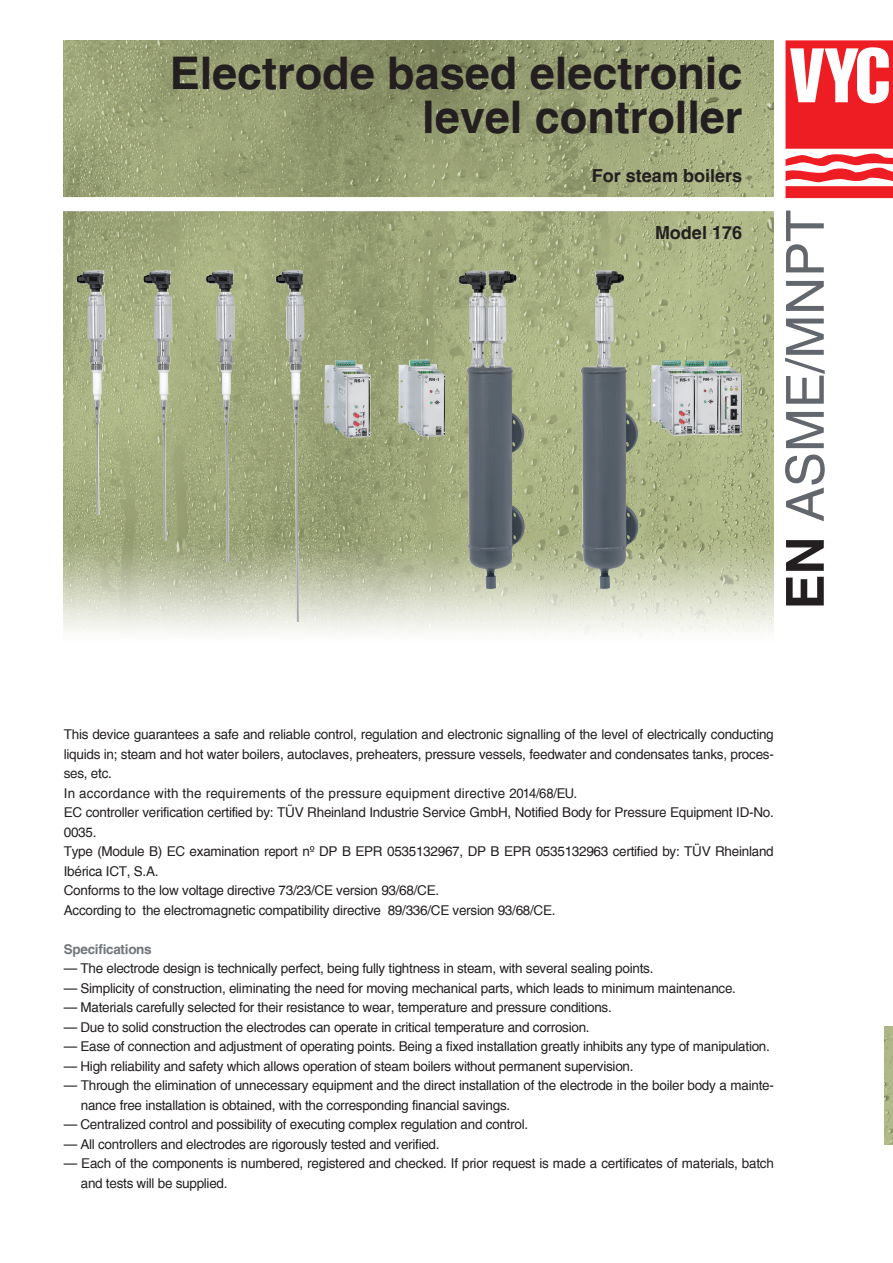
<style>
.page{position:relative;width:893px;height:1263px;background:#fff}
.page>*{position:absolute;margin:0;border:0;box-sizing:border-box;transform-origin:0 0}
.t1{font:52.5px "Helvetica";color:#62666d}
.Título_nombre_produc{font:700 45px/43.5px "Helvetica";color:#231f20;text-align:right}
.t2{font:700 18px "Helvetica";color:#231f20}
.Texto_explicación{font:13.5px/19.5px "Helvetica";letter-spacing:-.02em;color:#231f20}
.Texto_explicación-2{font:13.5px "Helvetica";letter-spacing:.01em;color:#231f20}
.Texto_explicación-3{font:700 13.5px "Helvetica";letter-spacing:-.02em;color:#72767d}
.s1{font-weight:700;color:#231f20}
</style>
<div class="page">
<img style="left:64px;top:40px;width:710px;height:593px">
<svg style="left:785px;top:40px;width:108px;height:158px"></svg>
<img style="left:324px;top:359px;width:121px;height:79px">
<img style="left:275px;top:270px;width:28px;height:352px">
<img style="left:651px;top:360px;width:91px;height:75px">
<img style="left:459px;top:270px;width:42px;height:319px">
<img style="left:884px;top:1026px;width:9px;height:119px">
<p class="Título_nombre_produc" style="left:170px;top:51px;width:574px">Electrode based electronic level controller</p>
<p class="t2" style="left:592px;top:164px;width:152px">For steam boilers</p>
<p class="t2" style="left:655px;top:222px;width:89px">Model 176</p>
<p class="t1" style="left:775px;top:609px;width:401px;rotate:-90deg"><span class="s1">EN</span> ASME/MNPT</p>
<p class="Texto_explicación" style="left:64px;top:725px;width:712px;text-align:justify">This device guarantees a safe and reliable control, regulation and electronic signalling of the level of electrically conducting liquids in; steam and hot water boilers, autoclaves, preheaters, pressure vessels, feedwater and condensates tanks, proces&shy;ses, etc.</p>
<p class="Texto_explicación-2" style="left:64px;top:785px;width:515px">In accordance with the requirements of the pressure equipment directive 2014/68/EU.</p>
<p class="Texto_explicación" style="left:64px;top:803px;width:711px">EC controller verification certified by: TÜV Rheinland Industrie Service GmbH, Notified Body for Pressure Equipment ID-No.<br>0035.</p>
<p class="Texto_explicación" style="left:64px;top:842px;width:711px">Type (Module B) EC examination report nº DP B EPR 0535132967, DP B EPR 0535132963 certified by: TÜV Rheinland<br>Ibérica ICT, S.A.</p>
<p class="Texto_explicación" style="left:64px;top:881px;width:377px">Conforms to the low voltage directive 73/23/CE version 93/68/CE.</p>
<p class="Texto_explicación" style="left:64px;top:900px;width:493px">According to the electromagnetic compatibility directive 89/336/CE version 93/68/CE.</p>
<p class="Texto_explicación-3" style="left:64px;top:941px;width:90px">Specifications</p>
<p class="Texto_explicación" style="left:64px;top:959px;width:591px">— The electrode design is technically perfect, being fully tightness in steam, with several sealing points.</p>
<p class="Texto_explicación" style="left:64px;top:978px;width:674px">— Simplicity of construction, eliminating the need for moving mechanical parts, which leads to minimum maintenance.</p>
<p class="Texto_explicación" style="left:64px;top:998px;width:550px">— Materials carefully selected for their resistance to wear, temperature and pressure conditions.</p>
<p class="Texto_explicación" style="left:64px;top:1017px;width:527px">— Due to solid construction the electrodes can operate in critical temperature and corrosion.</p>
<p class="Texto_explicación" style="left:64px;top:1037px;width:708px">— Ease of connection and adjustment of operating points. Being a fixed installation greatly inhibits any type of manipulation.</p>
<p class="Texto_explicación" style="left:64px;top:1056px;width:571px">— High reliability and safety which allows operation of steam boilers without permanent supervision.</p>
<p class="Texto_explicación" style="left:81px;top:1076px;width:695px;text-indent:-17px">— Through the elimination of unnecessary equipment and the direct installation of the electrode in the boiler body a mainte&shy;nance free installation is obtained, with the corresponding financial savings.</p>
<p class="Texto_explicación" style="left:64px;top:1115px;width:466px">— Centralized control and possibility of executing complex regulation and control.</p>
<p class="Texto_explicación" style="left:64px;top:1134px;width:377px">— All controllers and electrodes are rigorously tested and verified.</p>
<p class="Texto_explicación" style="left:81px;top:1154px;width:695px;text-indent:-17px">— Each of the components is numbered, registered and checked. If prior request is made a certificates of materials, batch and tests will be supplied.</p>
</div>
